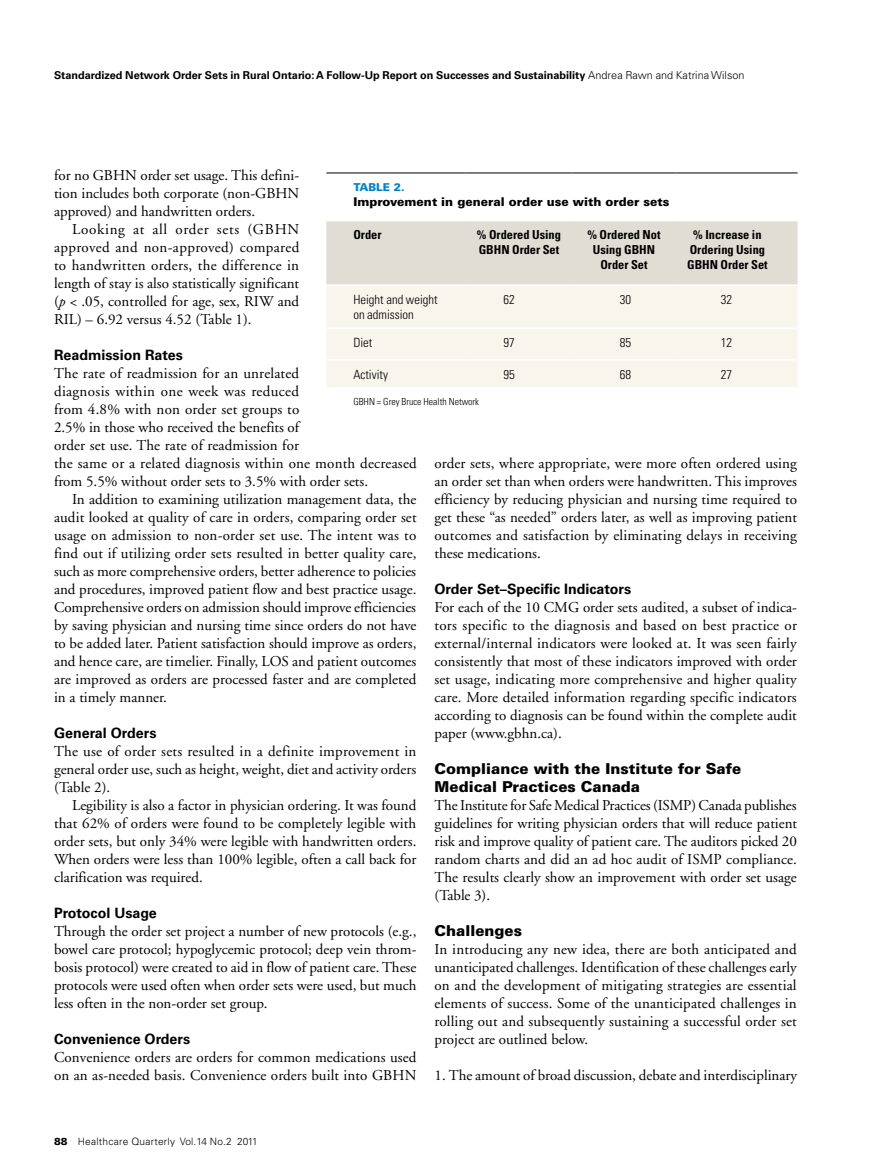
<style>
.page{position:relative;width:878px;height:1175px;background:#fff}
.page>*{position:absolute;margin:0;border:0;box-sizing:border-box;transform-origin:0 0}
.t1{font:15px/18px "Adobe Garamond";color:#000;text-align:justify}
.t2{font:900 15px/18px "Univers";color:#000}
.t3{font:700 14.25px "Univers";color:#000}
.t4{font:300 condensed 12.75px/15px "Univers";color:#000}
.t5{font:700 condensed 12.3px/15px "Univers";color:#000;text-align:center}
.t6{font:900 12px "Univers";color:#000}
.t7{font:700 10.8px "Univers";color:#000}
.t8{font:900 10.8px "Univers";color:#0083ca}
.t9{font:300 10.2px "Univers";letter-spacing:.025em;color:#000}
.t10{font:300 condensed 9.75px "Univers";color:#000}
.s1{font-weight:300}
.s2{font-style:italic}
.s3{font-weight:900}
</style>
<div class="page">
<div style="left:326px;top:221px;width:471px;height:63px;background:#e0ddd5"></div>
<div style="left:326px;top:286px;width:471px;height:101px;background:#f7f5ec"></div>
<hr style="left:326px;top:327px;width:139px;height:2px;background:#fff">
<hr style="left:465px;top:327px;width:107px;height:2px;background:#fff">
<hr style="left:572px;top:327px;width:103px;height:2px;background:#fff">
<hr style="left:675px;top:327px;width:122px;height:2px;background:#fff">
<hr style="left:326px;top:359px;width:139px;height:1px;background:#fff">
<hr style="left:465px;top:359px;width:107px;height:1px;background:#fff">
<hr style="left:572px;top:359px;width:103px;height:1px;background:#fff">
<hr style="left:675px;top:359px;width:122px;height:1px;background:#fff">
<hr style="left:326px;top:172px;width:139px;height:1px;background:#000">
<hr style="left:465px;top:172px;width:107px;height:1px;background:#000">
<hr style="left:572px;top:172px;width:103px;height:1px;background:#000">
<hr style="left:675px;top:172px;width:122px;height:1px;background:#000">
<p class="t7" style="left:54px;top:69px;width:692px">Standardized Network Order Sets in Rural Ontario: A Follow-Up Report on Successes and Sustainability <span class="s1">Andrea Rawn and Katrina Wilson</span></p>
<p class="t1" style="left:54px;top:167px;width:247px">for no GBHN order set usage. This defini&shy;tion includes both corporate (non-GBHN approved) and handwritten orders.</p>
<p class="t1" style="left:54px;top:221px;width:247px;text-indent:18px">Looking at all order sets (GBHN approved and non-approved) compared to handwritten orders, the difference in length of stay is also statistically significant (<span class="s2">p</span> &lt; .05, controlled for age, sex, RIW and RIL) – 6.92 versus 4.52 (Table 1).</p>
<p class="t3" style="left:54px;top:347px;width:130px">Readmission Rates</p>
<p class="t1" style="left:54px;top:365px;width:364px;text-align:left">The rate of readmission for an unrelated<br>diagnosis within one week was reduced<br>from 4.8% with non order set groups to<br>2.5% in those who received the benefits of<br>order set use. The rate of readmission for<br>the same or a related diagnosis within one month decreased from 5.5% without order sets to 3.5% with order sets.</p>
<p class="t1" style="left:54px;top:491px;width:364px;text-indent:18px">In addition to examining utilization management data, the audit looked at quality of care in orders, comparing order set usage on admission to non-order set use. The intent was to find out if utilizing order sets resulted in better quality care, such as more comprehensive orders, better adherence to policies and procedures, improved patient flow and best practice usage.<br>Comprehensive orders on admission should improve efficiencies by saving physician and nursing time since orders do not have to be added later. Patient satisfaction should improve as orders, and hence care, are timelier. Finally, LOS and patient outcomes are improved as orders are processed faster and are completed in a timely manner.</p>
<p class="t3" style="left:54px;top:725px;width:104px">General Orders</p>
<p class="t1" style="left:54px;top:743px;width:364px">The use of order sets resulted in a definite improvement in general order use, such as height, weight, diet and activity orders (Table 2).</p>
<p class="t1" style="left:54px;top:797px;width:364px;text-indent:18px">Legibility is also a factor in physician ordering. It was found that 62% of orders were found to be completely legible with order sets, but only 34% were legible with handwritten orders.<br>When orders were less than 100% legible, often a call back for clarification was required.</p>
<p class="t3" style="left:54px;top:905px;width:104px">Protocol Usage</p>
<p class="t1" style="left:54px;top:923px;width:364px">Through the order set project a number of new protocols (e.g., bowel care protocol; hypoglycemic protocol; deep vein throm&shy;bosis protocol) were created to aid in flow of patient care. These protocols were used often when order sets were used, but much less often in the non-order set group.</p>
<p class="t3" style="left:54px;top:1031px;width:138px">Convenience Orders</p>
<p class="t1" style="left:54px;top:1049px;width:364px">Convenience orders are orders for common medications used on an as-needed basis. Convenience orders built into GBHN</p>
<p class="t8" style="left:353px;top:180px;width:15px">Tabl</p>
<p class="t8" style="left:383px;top:180px;width:23px">e 2.</p>
<p class="t6" style="left:353px;top:194px;width:317px">Improvement in general order use with order sets</p>
<p class="t5" style="left:353px;top:227px;width:30px">Order</p>
<p class="t5" style="left:477px;top:227px;width:86px;text-align:left">% Ordered Using<br>GBHN Order Set</p>
<p class="t5" style="left:587px;top:227px;width:75px">% Ordered Not<br>Using GBHN<br>Order Set</p>
<p class="t5" style="left:687px;top:227px;width:82px">% Increase in<br>Ordering Using<br>GBHN Order Set</p>
<p class="t4" style="left:353px;top:292px;width:86px">Height and weight on admission</p>
<p class="t4" style="left:503px;top:292px;width:13px">62</p>
<p class="t4" style="left:620px;top:292px;width:13px">30</p>
<p class="t4" style="left:721px;top:292px;width:13px">32</p>
<p class="t4" style="left:353px;top:335px;width:21px">Diet</p>
<p class="t4" style="left:503px;top:335px;width:13px">97</p>
<p class="t4" style="left:620px;top:335px;width:13px">85</p>
<p class="t4" style="left:721px;top:335px;width:13px">12</p>
<p class="t4" style="left:353px;top:367px;width:36px">Activity</p>
<p class="t4" style="left:503px;top:367px;width:13px">95</p>
<p class="t4" style="left:620px;top:367px;width:13px">68</p>
<p class="t4" style="left:721px;top:367px;width:13px">27</p>
<p class="t10" style="left:353px;top:395px;width:127px">GBHN = Grey Bruce Health Network</p>
<p class="t1" style="left:434px;top:455px;width:364px">order sets, where appropriate, were more often ordered using an order set than when orders were handwritten. This improves efficiency by reducing physician and nursing time required to get these “as needed” orders later, as well as improving patient outcomes and satisfaction by eliminating delays in receiving these medications.</p>
<p class="t3" style="left:434px;top:581px;width:198px">Order Set–Specific Indicators</p>
<p class="t1" style="left:434px;top:599px;width:364px">For each of the 10 CMG order sets audited, a subset of indica&shy;tors specific to the diagnosis and based on best practice or external/internal indicators were looked at. It was seen fairly consistently that most of these indicators improved with order set usage, indicating more comprehensive and higher quality care. More detailed information regarding specific indicators according to diagnosis can be found within the complete audit paper (www.gbhn.ca).</p>
<p class="t2" style="left:434px;top:759px;width:308px">Compliance with the Institute for Safe<br>Medical Practices Canada</p>
<p class="t1" style="left:434px;top:797px;width:364px">The Institute for Safe Medical Practices (ISMP) Canada publishes guidelines for writing physician orders that will reduce patient risk and improve quality of patient care. The auditors picked 20 random charts and did an ad hoc audit of ISMP compliance.<br>The results clearly show an improvement with order set usage (Table 3).</p>
<p class="t2" style="left:434px;top:921px;width:89px">Challenges</p>
<p class="t1" style="left:434px;top:941px;width:364px">In introducing any new idea, there are both anticipated and unanticipated challenges. Identification of these challenges early on and the development of mitigating strategies are essential elements of success. Some of the unanticipated challenges in rolling out and subsequently sustaining a successful order set project are outlined below.</p>
<p class="t1" style="left:434px;top:1067px;width:364px">1. The amount of broad discussion, debate and interdisciplinary</p>
<p class="t9" style="left:54px;top:1134px;width:205px"><span class="s3">88</span> Healthcare Quarterly Vol.14 No.2 2011</p>
</div>
